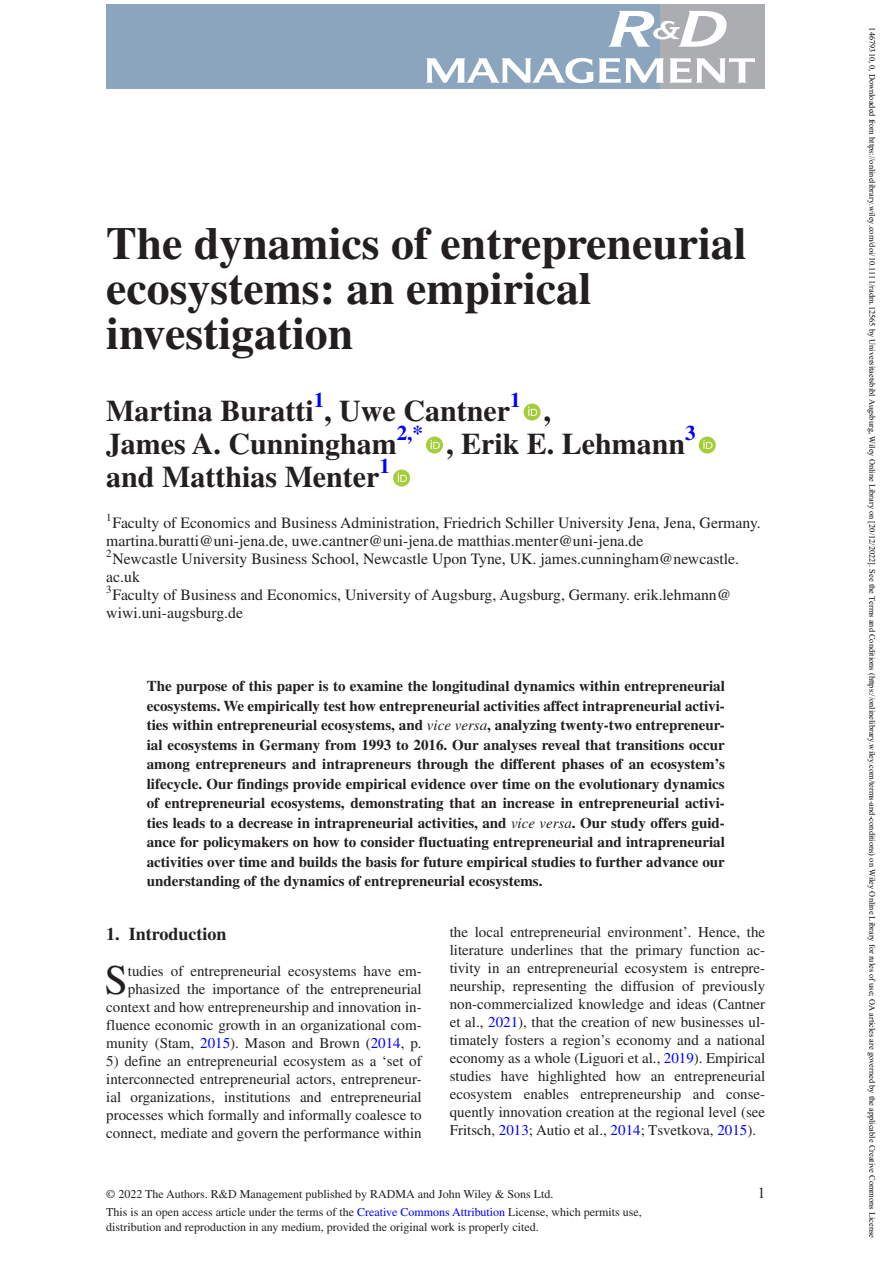
<style>
.page{position:relative;width:893px;height:1263px;background:#fff}
.page>*{position:absolute;margin:0;border:0;box-sizing:border-box;transform-origin:0 0}
.t1{font:700 45.75px/45px "Times LT Std";color:#231f20}
.t2{font:42.15px "Times LT Std";color:#231f20}
.t3{font:700 30px "Times LT Std";color:#231f20}
.t4{font:700 21px "Times LT Std";color:#00f}
.t5{font:700 18px "Times LT Std";color:#231f20}
.t6{font:15.75px/18px "Times LT Std";color:#231f20}
.t7{font:15px/18px "Times LT Std";color:#231f20;text-align:justify}
.t8{font:700 15px/19.5px "Times LT Std";color:#231f20;text-align:justify}
.t9{font:15px "Times New Roman MT Std";color:#231f20}
.t10{font:12px/15px "Times LT Std";color:#231f20}
.t11{font:10.95px "Times LT Std";color:#231f20}
.t12{font:8.4px "Times New Roman";letter-spacing:.005em;color:#000}
.s1{font-weight:400;font-style:italic}
.s2{color:#00f}
</style>
<div class="page">
<div style="left:524px;top:403px;width:17px;height:17px;background:#a5cd39;border-radius:50%"></div>
<svg style="left:528px;top:407px;width:9px;height:9px"></svg>
<svg style="left:426px;top:436px;width:17px;height:17px"></svg>
<svg style="left:431px;top:440px;width:9px;height:9px"></svg>
<svg style="left:699px;top:436px;width:17px;height:17px"></svg>
<svg style="left:703px;top:440px;width:9px;height:9px"></svg>
<svg style="left:393px;top:469px;width:17px;height:17px"></svg>
<svg style="left:398px;top:473px;width:9px;height:9px"></svg>
<div style="left:106px;top:4px;width:554px;height:85px;background:#8ba5be"></div>
<div style="left:660px;top:4px;width:105px;height:85px;background:#acadb0"></div>
<svg style="left:608px;top:11px;width:119px;height:36px"></svg>
<svg style="left:426px;top:58px;width:329px;height:25px"></svg>
<h1 class="t1" style="left:106px;top:220px;width:642px">The dynamics of entrepreneurial ecosystems: an empirical investigation</h1>
<h3 class="t4" style="left:314px;top:387px;width:12px">1</h3>
<h3 class="t4" style="left:510px;top:387px;width:12px">1</h3>
<h3 class="t3" style="left:106px;top:392px;width:405px">Martina Buratti , Uwe Cantner</h3>
<h3 class="t3" style="left:544px;top:392px;width:9px">,</h3>
<h3 class="t3" style="left:106px;top:425px;width:292px">James A. Cunningham</h3>
<h3 class="t4" style="left:397px;top:420px;width:28px">2,*</h3>
<h3 class="t3" style="left:446px;top:425px;width:241px">, Erik E. Lehmann</h3>
<h3 class="t4" style="left:685px;top:420px;width:12px">3</h3>
<h3 class="t3" style="left:106px;top:458px;width:275px">and Matthias Menter</h3>
<h3 class="t4" style="left:380px;top:453px;width:12px">1</h3>
<p class="t11" style="left:106px;top:511px;width:7px">1</p>
<p class="t6" style="left:106px;top:513px;width:656px;text-indent:6px">Faculty of Economics and Business Administration, Friedrich Schiller University Jena, Jena, Germany. martina.buratti@uni-jena.de, uwe.cantner@uni-jena.de matthias.menter@uni-jena.de</p>
<p class="t11" style="left:106px;top:547px;width:7px">2</p>
<p class="t6" style="left:106px;top:549px;width:634px;text-indent:6px">Newcastle University Business School, Newcastle Upon Tyne, UK. james.cunningham@newcastle. ac.uk</p>
<p class="t11" style="left:106px;top:583px;width:7px">3</p>
<p class="t6" style="left:106px;top:585px;width:626px;text-indent:6px">Faculty of Business and Economics, University of Augsburg, Augsburg, Germany. erik.lehmann@ wiwi.uni-augsburg.de</p>
<p class="t8" style="left:147px;top:676px;width:580px">The purpose of this paper is to examine the longitudinal dynamics within entrepreneurial ecosystems. We empirically test how entrepreneurial activities affect intrapreneurial activi&shy;ties within entrepreneurial ecosystems, and <span class="s1">vice versa</span>, analyzing twenty-two entrepreneur&shy;ial ecosystems in Germany from 1993 to 2016. Our analyses reveal that transitions occur among entrepreneurs and intrapreneurs through the different phases of an ecosystem’s lifecycle. Our findings provide empirical evidence over time on the evolutionary dynamics of entrepreneurial ecosystems, demonstrating that an increase in entrepreneurial activi&shy;ties leads to a decrease in intrapreneurial activities, and <span class="s1">vice versa</span>. Our study offers guid&shy;ance for policymakers on how to consider fluctuating entrepreneurial and intrapreneurial activities over time and builds the basis for future empirical studies to further advance our understanding of the dynamics of entrepreneurial ecosystems.</p>
<p class="t5" style="left:106px;top:923px;width:122px">1. Introduction</p>
<h2 class="t2" style="left:105px;top:956px;width:25px">S</h2>
<p class="t7" style="left:450px;top:923px;width:317px">the local entrepreneurial environment’. Hence, the literature underlines that the primary function ac&shy;tivity in an entrepreneurial ecosystem is entrepre&shy;neurship, representing the diffusion of previously non-commercialized knowledge and ideas (Cantner et al., <span class="s2">2021</span>), that the creation of new businesses ul&shy;timately fosters a region’s economy and a national economy as a whole (Liguori et al., <span class="s2">2019</span>). Empirical studies have highlighted how an entrepreneurial ecosystem enables entrepreneurship and conse&shy;quently innovation creation at the regional level (see Fritsch, <span class="s2">2013</span>; Autio et al., <span class="s2">2014</span>; Tsvetkova, <span class="s2">2015</span>).</p>
<p class="t7" style="left:106px;top:962px;width:317px;text-align:right">tudies of entrepreneurial ecosystems have em&shy;phasized the importance of the entrepreneurial context and how entrepreneurship and innovation in&shy;fluence economic growth in an organizational com&shy;munity (Stam, <span class="s2">2015</span>). Mason and Brown (<span class="s2">2014</span>, p.</p>
<p class="t7" style="left:106px;top:1052px;width:317px">5) define an entrepreneurial ecosystem as a ‘set of interconnected entrepreneurial actors, entrepreneur&shy;ial organizations, institutions and entrepreneurial processes which formally and informally coalesce to connect, mediate and govern the performance within</p>
<p class="t10" style="left:106px;top:1186px;width:449px">© 2022 The Authors. R&amp;D Management published by RADMA and John Wiley &amp; Sons Ltd.</p>
<p class="t9" style="left:758px;top:1184px;width:9px">1</p>
<p class="t10" style="left:106px;top:1204px;width:537px">This is an open access article under the terms of the <span class="s2">Creative Commons Attribution</span> License, which permits use, distribution and reproduction in any medium, provided the original work is properly cited.</p>
<p class="t12" style="left:875px;top:27px;width:1212px;rotate:90deg">14679310, 0, Downloaded from https://onlinelibrary.wiley.com/doi/10.1111/radm.12565 by Universitaetsbibl Augsburg, Wiley Online Library on [20/12/2022]. See the Terms and Conditions (https://onlinelibrary.wiley.com/terms-and-conditions) on Wiley Online Library for rules of use; OA articles are governed by the applicable Creative Commons License</p>
</div>
